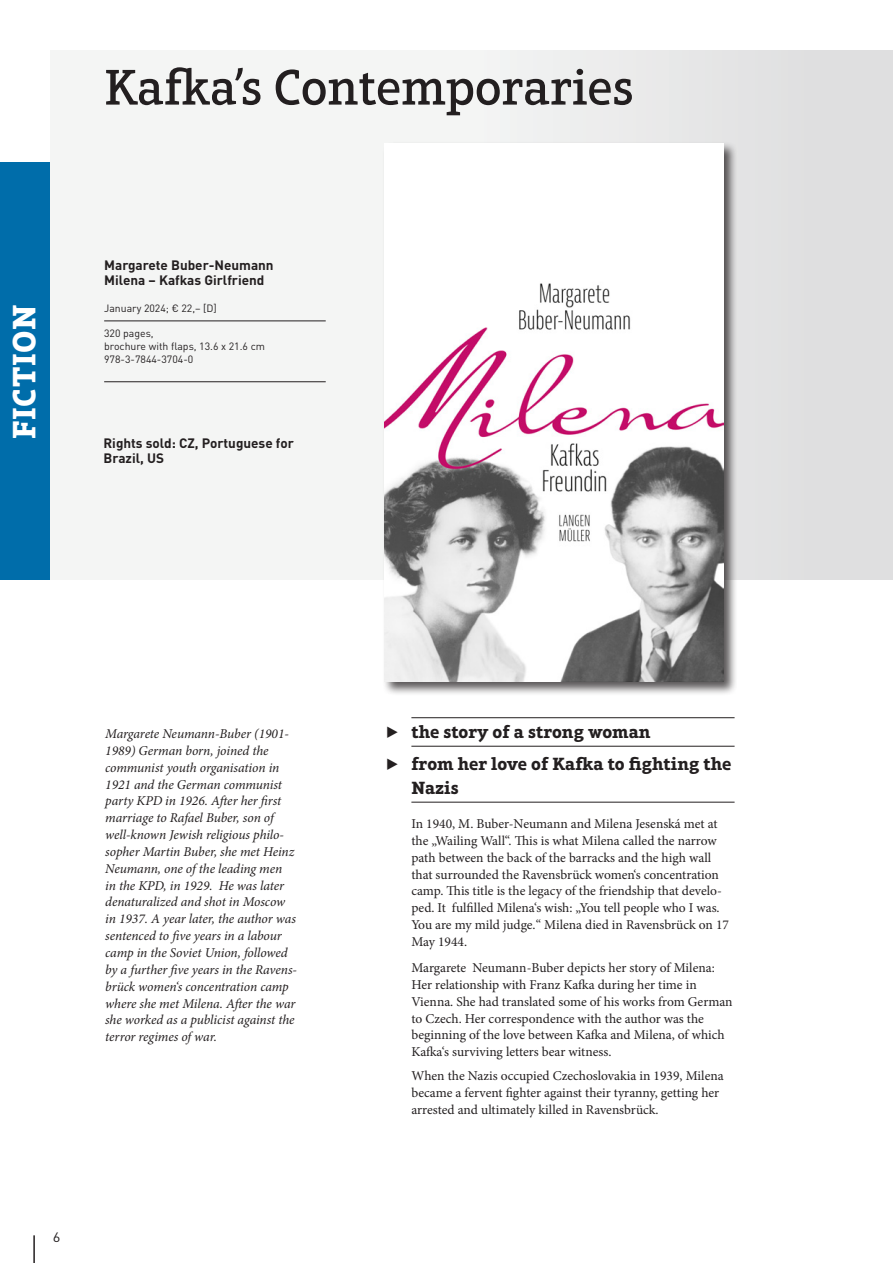
<style>
.page{position:relative;width:893px;height:1263px;background:#fff}
.page>*{position:absolute;margin:0;border:0;box-sizing:border-box;transform-origin:0 0}
.t1{font:500 51px "Aptifer Slab LT Pro";letter-spacing:-.01em;color:#231f20}
.Kategorie{font:700 33px "Aptifer Slab LT Pro";letter-spacing:.02em;color:#fff}
.t2{font:700 18px/23.7px "Aptifer Slab LT Pro";color:#231f20}
.Info{font:13.5px/16.8px "Minion Pro";color:#231f20}
.Autorentext{font:italic 13.5px/16.8px "Minion Pro";letter-spacing:-.005em;color:#231f20}
.Rights{font:700 13.5px/15px "DINOT";color:#231f20}
.Autor{font:700 13.5px "DINOT";color:#231f20}
.Titel{font:700 13.5px "DINOT";color:#231f20}
.p_Body{font:13.5px "DINOT";color:#231f20;scale:1.09 1}
.allgemeine_Angaben{font:10.5px/12.8px "DINOT";color:#231f20}
.Datum___Preis{font:10.5px "DINOT";color:#231f20}
</style>
<div class="page">
<div style="left:0;top:162px;width:51px;height:417px;background:#006daa"></div>
<hr style="left:33px;top:1235px;width:2px;height:28px;background:#231f20">
<div style="left:51px;top:51px;width:842px;height:528px;background:linear-gradient(to right,#fafbfa,#e1e1e2)"></div>
<div style="left:383px;top:141px;width:355px;height:554px;background:#231f20;opacity:.75"></div>
<img style="left:385px;top:144px;width:339px;height:537px">
<hr style="left:411px;top:717px;width:324px;height:1px;background:#231f20">
<hr style="left:411px;top:746px;width:324px;height:1px;background:#231f20">
<hr style="left:411px;top:802px;width:324px;height:1px;background:#231f20">
<hr style="left:104px;top:381px;width:222px;height:1px;background:#231f20">
<hr style="left:104px;top:321px;width:222px;height:1px;background:#231f20">
<p class="Kategorie" style="left:4px;top:439px;width:136px;rotate:-90deg">FICTION</p>
<h1 class="t1" style="left:104px;top:58px;width:531px">Kafka’s Contemporaries</h1>
<p class="Titel" style="left:104px;top:256px;width:171px">Margarete Buber-Neumann</p>
<p class="Autor" style="left:104px;top:271px;width:162px">Milena – Kafkas Girlfriend</p>
<p class="Datum___Preis" style="left:104px;top:302px;width:114px">January 2024; € 22,– [D]</p>
<p class="allgemeine_Angaben" style="left:104px;top:327px;width:51px">320 pages,</p>
<p class="allgemeine_Angaben" style="left:104px;top:340px;width:162px">brochure with flaps, 13.6 x 21.6 cm<br>978-3-7844-3704-0</p>
<p class="Rights" style="left:103px;top:435px;width:192px">Rights sold: CZ, Portuguese for<br>Brazil, US</p>
<p class="Autorentext" style="left:105px;top:725px;width:193px">Margarete Neumann-Buber (1901-<br>1989) German born, joined the communist youth organisation in<br>1921 and the German communist party KPD in 1926. After her first marriage to Rafael Buber, son of well-known Jewish religious philo&shy;sopher Martin Buber, she met Heinz<br>Neumann, one of the leading men<br>in the KPD, in 1929. He was later denaturalized and shot in Moscow in 1937. A year later, the author was sentenced to five years in a labour camp in the Soviet Union, followed by a further five years in the Ravens&shy;brück women‘s concentration camp where she met Milena. After the war she worked as a publicist against the terror regimes of war.</p>
<p class="p_Body" style="left:53px;top:1229px;width:9px">6</p>
<p class="t2" style="left:386px;top:719px;width:266px">▶ the story of a strong woman</p>
<p class="t2" style="left:411px;top:752px;width:322px;text-indent:-26px">▶ from her love of Kafka to fighting the<br>Nazis</p>
<p class="Info" style="left:411px;top:815px;width:319px">In 1940, M. Buber-Neumann and Milena Jesenská met at the „Wailing Wall“. This is what Milena called the narrow path between the back of the barracks and the high wall that surrounded the Ravensbrück women‘s concentration camp. This title is the legacy of the friendship that develo&shy;ped. It fulfilled Milena‘s wish: „You tell people who I was.<br>You are my mild judge.“ Milena died in Ravensbrück on 17<br>May 1944.</p>
<p class="Info" style="left:411px;top:959px;width:323px">Margarete Neumann-Buber depicts her story of Milena:<br>Her relationship with Franz Kafka during her time in Vienna. She had translated some of his works from German to Czech. Her correspondence with the author was the beginning of the love between Kafka and Milena, of which Kafka‘s surviving letters bear witness.</p>
<p class="Info" style="left:411px;top:1067px;width:314px">When the Nazis occupied Czechoslovakia in 1939, Milena became a fervent fighter against their tyranny, getting her arrested and ultimately killed in Ravensbrück.</p>
</div>
